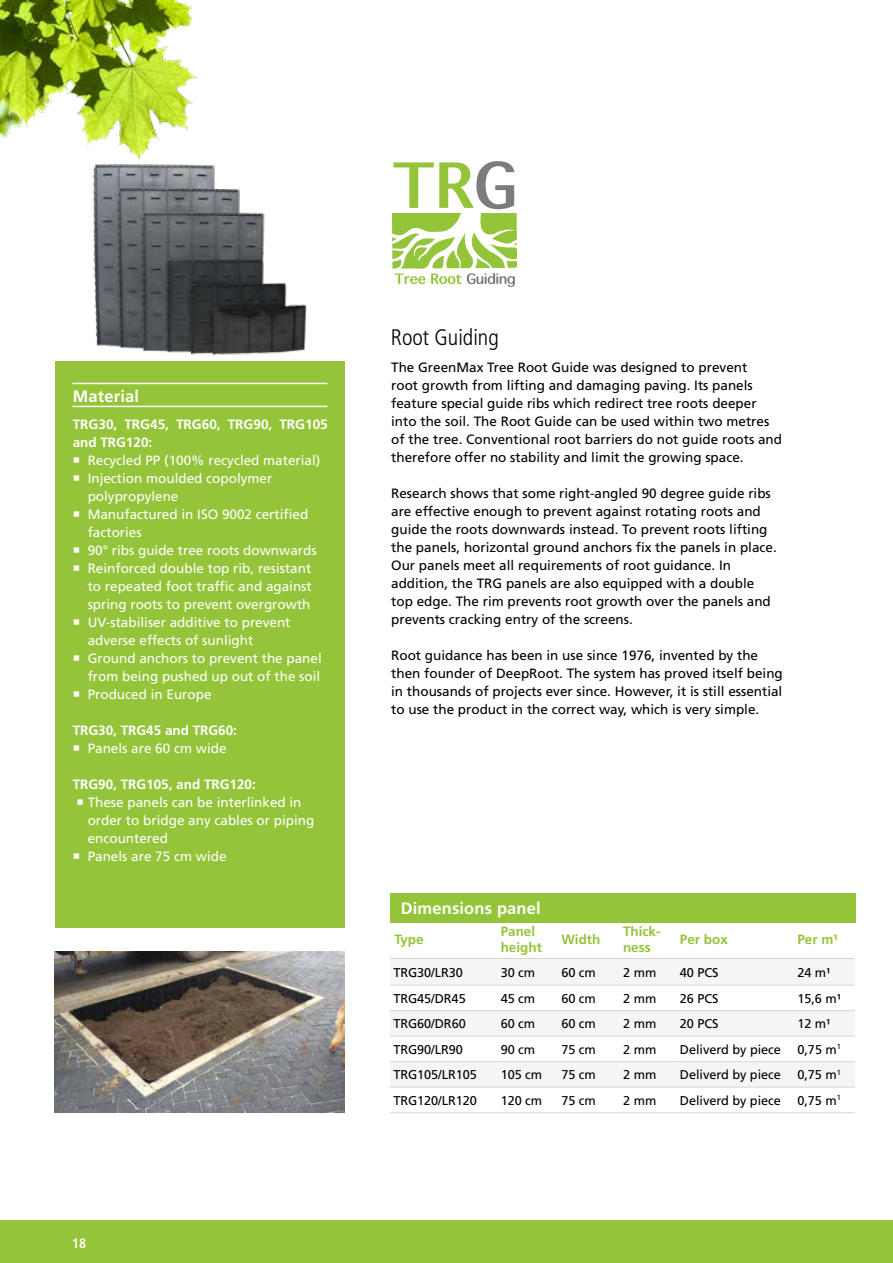
<style>
.page{position:relative;width:893px;height:1263px;background:#fff}
.page>*{position:absolute;margin:0;border:0;box-sizing:border-box;transform-origin:0 0}
.t1{font:300 condensed 22.5px "Frutiger LT Std";color:#000}
.t2{font:700 16.5px "Frutiger LT Std";letter-spacing:.01em;color:#fff}
.t3{font:13.5px/18px "Frutiger LT Std";color:#000}
.t4{font:13.5px/18px "Frutiger LT Std";color:#fff}
.t5{font:700 13.5px/18px "Frutiger LT Std";color:#fff}
.t6{font:700 13.5px/16.5px "Frutiger LT Std";color:#94c43a}
.t7{font:700 condensed 13.5px "Frutiger LT Std";color:#fff}
.t8{font:12.75px "Frutiger LT Std";letter-spacing:-.005em;color:#000}
</style>
<div class="page">
<div style="left:56px;top:361px;width:289px;height:567px;background:#94c43a"></div>
<svg style="left:390px;top:922px;width:465px;height:1px"></svg>
<svg style="left:390px;top:984px;width:465px;height:103px;fill:#f5f5f5"></svg>
<hr style="left:390px;top:958px;width:106px;height:1px;background:#d6d6d6">
<hr style="left:496px;top:958px;width:61px;height:1px;background:#d6d6d6">
<hr style="left:557px;top:958px;width:62px;height:1px;background:#d6d6d6">
<hr style="left:619px;top:958px;width:57px;height:1px;background:#d6d6d6">
<hr style="left:676px;top:958px;width:115px;height:1px;background:#d6d6d6">
<hr style="left:791px;top:958px;width:64px;height:1px;background:#d6d6d6">
<hr style="left:390px;top:985px;width:106px;height:1px;background:#d6d6d6">
<hr style="left:496px;top:985px;width:61px;height:1px;background:#d6d6d6">
<hr style="left:557px;top:985px;width:62px;height:1px;background:#d6d6d6">
<hr style="left:619px;top:985px;width:57px;height:1px;background:#d6d6d6">
<hr style="left:676px;top:985px;width:115px;height:1px;background:#d6d6d6">
<hr style="left:791px;top:985px;width:64px;height:1px;background:#d6d6d6">
<hr style="left:390px;top:1010px;width:106px;height:1px;background:#d6d6d6">
<hr style="left:496px;top:1010px;width:61px;height:1px;background:#d6d6d6">
<hr style="left:557px;top:1010px;width:62px;height:1px;background:#d6d6d6">
<hr style="left:619px;top:1010px;width:57px;height:1px;background:#d6d6d6">
<hr style="left:676px;top:1010px;width:115px;height:1px;background:#d6d6d6">
<hr style="left:791px;top:1010px;width:64px;height:1px;background:#d6d6d6">
<hr style="left:390px;top:1036px;width:106px;height:1px;background:#d6d6d6">
<hr style="left:496px;top:1036px;width:61px;height:1px;background:#d6d6d6">
<hr style="left:557px;top:1036px;width:62px;height:1px;background:#d6d6d6">
<hr style="left:619px;top:1036px;width:57px;height:1px;background:#d6d6d6">
<hr style="left:676px;top:1036px;width:115px;height:1px;background:#d6d6d6">
<hr style="left:791px;top:1036px;width:64px;height:1px;background:#d6d6d6">
<hr style="left:390px;top:1061px;width:106px;height:1px;background:#d6d6d6">
<hr style="left:496px;top:1061px;width:61px;height:1px;background:#d6d6d6">
<hr style="left:557px;top:1061px;width:62px;height:1px;background:#d6d6d6">
<hr style="left:619px;top:1061px;width:57px;height:1px;background:#d6d6d6">
<hr style="left:676px;top:1061px;width:115px;height:1px;background:#d6d6d6">
<hr style="left:791px;top:1061px;width:64px;height:1px;background:#d6d6d6">
<hr style="left:390px;top:1087px;width:106px;height:1px;background:#d6d6d6">
<hr style="left:496px;top:1087px;width:61px;height:1px;background:#d6d6d6">
<hr style="left:557px;top:1087px;width:62px;height:1px;background:#d6d6d6">
<hr style="left:619px;top:1087px;width:57px;height:1px;background:#d6d6d6">
<hr style="left:676px;top:1087px;width:115px;height:1px;background:#d6d6d6">
<hr style="left:791px;top:1087px;width:64px;height:1px;background:#d6d6d6">
<hr style="left:390px;top:1112px;width:106px;height:1px;background:#d6d6d6">
<hr style="left:496px;top:1112px;width:61px;height:1px;background:#d6d6d6">
<hr style="left:557px;top:1112px;width:62px;height:1px;background:#d6d6d6">
<hr style="left:619px;top:1112px;width:57px;height:1px;background:#d6d6d6">
<hr style="left:676px;top:1112px;width:115px;height:1px;background:#d6d6d6">
<hr style="left:791px;top:1112px;width:64px;height:1px;background:#d6d6d6">
<div style="left:390px;top:893px;width:465px;height:29px;background:#94c43a"></div>
<svg style="left:392px;top:161px;width:125px;height:126px"></svg>
<img style="left:92px;top:165px;width:215px;height:191px">
<hr style="left:72px;top:383px;width:255px;height:1px;background:#fff">
<hr style="left:72px;top:406px;width:255px;height:1px;background:#fff">
<img style="left:0;top:0;width:201px;height:175px">
<div style="left:0;top:1220px;width:893px;height:43px;background:#94c43a"></div>
<img style="left:55px;top:951px;width:289px;height:162px">
<p class="t2" style="left:73px;top:386px;width:68px">Material</p>
<p class="t5" style="left:73px;top:415px;width:257px">TRG30, TRG45, TRG60, TRG90, TRG105 and TRG120:</p>
<p class="t4" style="left:73px;top:451px;width:249px">○ Recycled PP (100% recycled material)</p>
<p class="t4" style="left:88px;top:469px;width:186px;text-indent:-15px">○ Injection moulded copolymer polypropylene</p>
<p class="t4" style="left:88px;top:505px;width:222px;text-indent:-15px">○ Manufactured in ISO 9002 certified factories</p>
<p class="t4" style="left:73px;top:541px;width:245px">○ 90° ribs guide tree roots downwards</p>
<p class="t4" style="left:88px;top:559px;width:226px;text-align:justify;text-indent:-15px">○ Reinforced double top rib, resistant to repeated foot traffic and against spring roots to prevent overgrowth</p>
<p class="t4" style="left:88px;top:613px;width:204px;text-indent:-15px">○ UV-stabiliser additive to prevent adverse effects of sunlight</p>
<p class="t4" style="left:73px;top:649px;width:251px;text-align:right">○ Ground anchors to prevent the panel from being pushed up out of the soil</p>
<p class="t4" style="left:73px;top:685px;width:140px">○ Produced in Europe</p>
<p class="t5" style="left:73px;top:721px;width:166px">TRG30, TRG45 and TRG60:</p>
<p class="t4" style="left:73px;top:739px;width:155px">○ Panels are 60 cm wide</p>
<p class="t5" style="left:73px;top:775px;width:185px">TRG90, TRG105, and TRG120:</p>
<p class="t4" style="left:88px;top:793px;width:228px;text-indent:-11px">○ These panels can be interlinked in order to bridge any cables or piping encountered</p>
<p class="t4" style="left:73px;top:847px;width:155px">○ Panels are 75 cm wide</p>
<p class="t7" style="left:72px;top:1235px;width:16px">18</p>
<h1 class="t1" style="left:391px;top:325px;width:109px">Root Guiding</h1>
<p class="t3" style="left:391px;top:358px;width:392px">The GreenMax Tree Root Guide was designed to prevent<br>root growth from lifting and damaging paving. Its panels feature special guide ribs which redirect tree roots deeper into the soil. The Root Guide can be used within two metres of the tree. Conventional root barriers do not guide roots and therefore offer no stability and limit the growing space.</p>
<p class="t3" style="left:391px;top:484px;width:387px">Research shows that some right-angled 90 degree guide ribs are effective enough to prevent against rotating roots and guide the roots downwards instead. To prevent roots lifting the panels, horizontal ground anchors fix the panels in place.<br>Our panels meet all requirements of root guidance. In addition, the TRG panels are also equipped with a double top edge. The rim prevents root growth over the panels and prevents cracking entry of the screens.</p>
<p class="t3" style="left:391px;top:646px;width:393px">Root guidance has been in use since 1976, invented by the then founder of DeepRoot. The system has proved itself being in thousands of projects ever since. However, it is still essential to use the product in the correct way, which is very simple.</p>
<p class="t2" style="left:401px;top:898px;width:141px">Dimensions panel</p>
<p class="t6" style="left:394px;top:931px;width:31px">Type</p>
<p class="t6" style="left:501px;top:923px;width:43px">Panel height</p>
<p class="t6" style="left:561px;top:931px;width:41px">Width</p>
<p class="t6" style="left:623px;top:923px;width:39px">Thick&shy;ness</p>
<p class="t6" style="left:680px;top:931px;width:50px">Per box</p>
<p class="t6" style="left:797px;top:931px;width:42px">Per m¹</p>
<p class="t8" style="left:393px;top:965px;width:71px">TRG30/LR30</p>
<p class="t8" style="left:501px;top:965px;width:36px">30 cm</p>
<p class="t8" style="left:561px;top:965px;width:36px">60 cm</p>
<p class="t8" style="left:623px;top:965px;width:35px">2 mm</p>
<p class="t8" style="left:680px;top:965px;width:40px">40 PCS</p>
<p class="t8" style="left:797px;top:965px;width:35px">24 m¹</p>
<p class="t8" style="left:393px;top:991px;width:74px">TRG45/DR45</p>
<p class="t8" style="left:501px;top:991px;width:36px">45 cm</p>
<p class="t8" style="left:561px;top:991px;width:36px">60 cm</p>
<p class="t8" style="left:623px;top:991px;width:35px">2 mm</p>
<p class="t8" style="left:680px;top:991px;width:40px">26 PCS</p>
<p class="t8" style="left:797px;top:991px;width:45px">15,6 m¹</p>
<p class="t8" style="left:393px;top:1016px;width:74px">TRG60/DR60</p>
<p class="t8" style="left:501px;top:1016px;width:36px">60 cm</p>
<p class="t8" style="left:561px;top:1016px;width:36px">60 cm</p>
<p class="t8" style="left:623px;top:1016px;width:35px">2 mm</p>
<p class="t8" style="left:680px;top:1016px;width:40px">20 PCS</p>
<p class="t8" style="left:797px;top:1016px;width:35px">12 m¹</p>
<p class="t8" style="left:393px;top:1042px;width:71px">TRG90/LR90</p>
<p class="t8" style="left:501px;top:1042px;width:36px">90 cm</p>
<p class="t8" style="left:561px;top:1042px;width:36px">75 cm</p>
<p class="t8" style="left:623px;top:1042px;width:35px">2 mm</p>
<p class="t8" style="left:680px;top:1042px;width:103px">Deliverd by piece</p>
<p class="t8" style="left:797px;top:1042px;width:45px">0,75 m<sup>1</sup></p>
<p class="t8" style="left:393px;top:1067px;width:85px">TRG105/LR105</p>
<p class="t8" style="left:501px;top:1067px;width:43px">105 cm</p>
<p class="t8" style="left:561px;top:1067px;width:36px">75 cm</p>
<p class="t8" style="left:623px;top:1067px;width:35px">2 mm</p>
<p class="t8" style="left:680px;top:1067px;width:103px">Deliverd by piece</p>
<p class="t8" style="left:797px;top:1067px;width:45px">0,75 m<sup>1</sup></p>
<p class="t8" style="left:393px;top:1093px;width:85px">TRG120/LR120</p>
<p class="t8" style="left:501px;top:1093px;width:43px">120 cm</p>
<p class="t8" style="left:561px;top:1093px;width:36px">75 cm</p>
<p class="t8" style="left:623px;top:1093px;width:35px">2 mm</p>
<p class="t8" style="left:680px;top:1093px;width:103px">Deliverd by piece</p>
<p class="t8" style="left:797px;top:1093px;width:45px">0,75 m<sup>1</sup></p>
</div>
